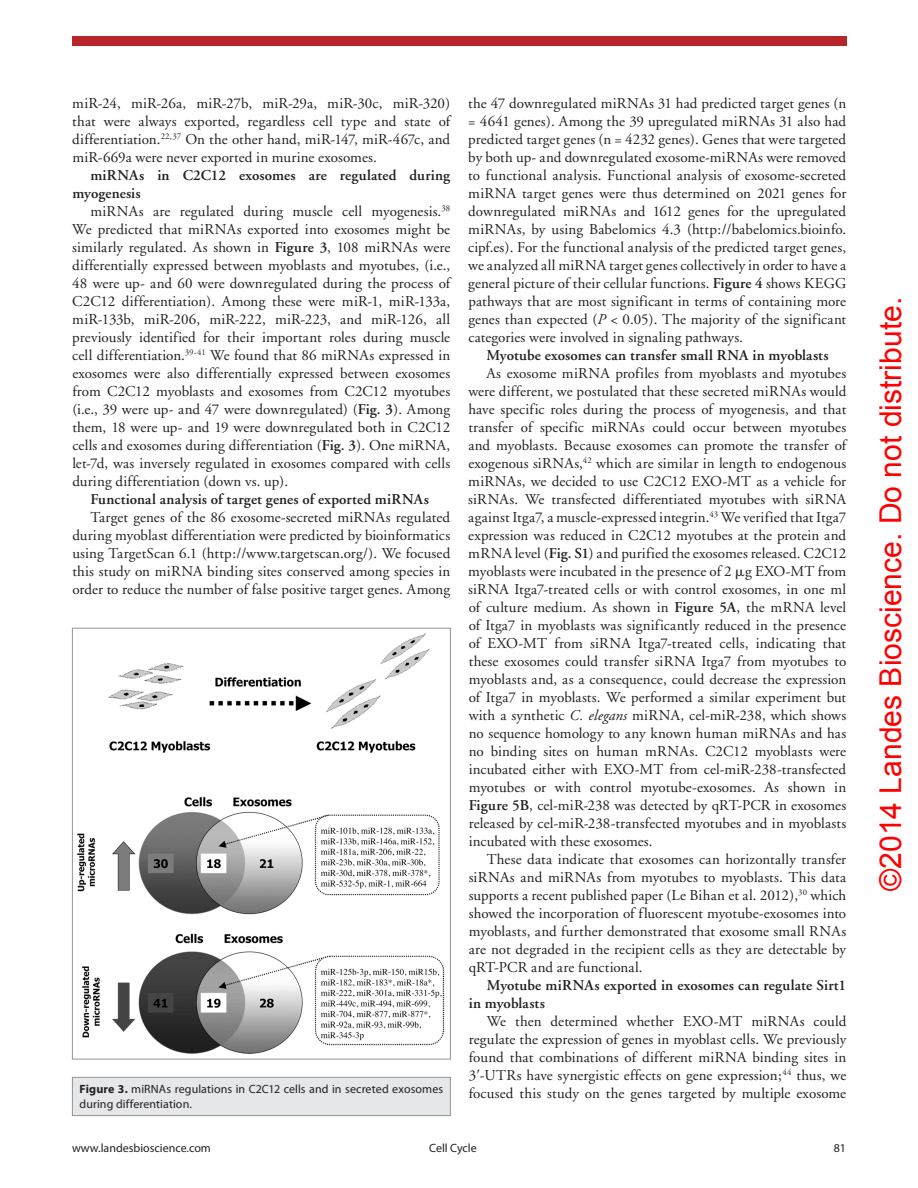
<style>
.page{position:relative;width:918px;height:1188px;background:#fff}
.page>*{position:absolute;margin:0;border:0;box-sizing:border-box;transform-origin:0 0}
.t1{font:30.15px "Arial";color:#f00}
.t2{font:15px/18px "Adobe Garamond";letter-spacing:.005em;color:#231f20;text-align:justify}
.t3{font:600 15px/18px "Adobe Garamond";letter-spacing:.01em;color:#231f20}
.t4{font:12px/15px "Myriad Pro";letter-spacing:.005em;color:#231f20}
.s1{font-weight:600}
.s2{font-weight:700}
.s3{font-style:italic}
.s4{font-family:"Universal Std Greekw Math Pi"}
</style>
<div class="page">
<div style="left:72px;top:36px;width:774px;height:10px;background:#b7262b"></div>
<div style="left:72px;top:1077px;width:378px;height:39px;background:#e6e7e9"></div>
<div style="left:72px;top:1077px;width:379px;height:39px;border:1px solid #939598"></div>
<img style="left:77px;top:633px;width:368px;height:421px">
<p class="t2" style="left:72px;top:95px;width:380px">miR-24, miR-26a, miR-27b, miR-29a, miR-30c, miR-320) that were always exported, regardless cell type and state of differentiation.<sup>22,37</sup> On the other hand, miR-147, miR-467c, and miR-669a were never exported in murine exosomes.</p>
<p class="t3" style="left:72px;top:167px;width:379px;text-indent:18px">miRNAs in C2C12 exosomes are regulated during myogenesis</p>
<p class="t2" style="left:72px;top:203px;width:380px;text-indent:18px">miRNAs are regulated during muscle cell myogenesis.<sup>38<br></sup>We predicted that miRNAs exported into exosomes might be similarly regulated. As shown in <span class="s1">Figure 3</span>, 108 miRNAs were differentially expressed between myoblasts and myotubes, (i.e., 48 were up- and 60 were downregulated during the process of C2C12 differentiation). Among these were miR-1, miR-133a, miR-133b, miR-206, miR-222, miR-223, and miR-126, all previously identified for their important roles during muscle cell differentiation.<sup>39-41</sup> We found that 86 miRNAs expressed in exosomes were also differentially expressed between exosomes from C2C12 myoblasts and exosomes from C2C12 myotubes (i.e., 39 were up- and 47 were downregulated) (<span class="s1">Fig. 3</span>). Among them, 18 were up- and 19 were downregulated both in C2C12 cells and exosomes during differentiation (<span class="s1">Fig. 3</span>). One miRNA, let-7d, was inversely regulated in exosomes compared with cells during differentiation (down vs. up).</p>
<p class="t3" style="left:90px;top:491px;width:340px">Functional analysis of target genes of exported miRNAs</p>
<p class="t2" style="left:72px;top:509px;width:379px;text-indent:18px">Target genes of the 86 exosome-secreted miRNAs regulated during myoblast differentiation were predicted by bioinformatics using TargetScan 6.1 (http://www.targetscan.org/). We focused this study on miRNA binding sites conserved among species in order to reduce the number of false positive target genes. Among</p>
<p class="t4" style="left:80px;top:1082px;width:365px"><span class="s2">Figure 3.</span> miRNAs regulations in C2C12 cells and in secreted exosomes during differentiation.</p>
<p class="t2" style="left:468px;top:95px;width:380px">the 47 downregulated miRNAs 31 had predicted target genes (n = 4641 genes). Among the 39 upregulated miRNAs 31 also had predicted target genes (n = 4232 genes). Genes that were targeted by both up- and downregulated exosome-miRNAs were removed to functional analysis. Functional analysis of exosome-secreted miRNA target genes were thus determined on 2021 genes for downregulated miRNAs and 1612 genes for the upregulated miRNAs, by using Babelomics 4.3 (http://babelomics.bioinfo. cipf.es). For the functional analysis of the predicted target genes, we analyzed all miRNA target genes collectively in order to have a general picture of their cellular functions. <span class="s1">Figure 4</span> shows KEGG pathways that are most significant in terms of containing more genes than expected (<span class="s3">P</span> &lt; 0.05). The majority of the significant categories were involved in signaling pathways.</p>
<p class="t3" style="left:486px;top:347px;width:344px">Myotube exosomes can transfer small RNA in myoblasts</p>
<p class="t2" style="left:468px;top:365px;width:380px;text-indent:18px">As exosome miRNA profiles from myoblasts and myotubes were different, we postulated that these secreted miRNAs would have specific roles during the process of myogenesis, and that transfer of specific miRNAs could occur between myotubes and myoblasts. Because exosomes can promote the transfer of exogenous siRNAs,<sup>42</sup> which are similar in length to endogenous miRNAs, we decided to use C2C12 EXO-MT as a vehicle for siRNAs. We transfected differentiated myotubes with siRNA against Itga7, a muscle-expressed integrin.<sup>43</sup> We verified that Itga7 expression was reduced in C2C12 myotubes at the protein and mRNA level (<span class="s1">Fig. S1</span>) and purified the exosomes released. C2C12 myoblasts were incubated in the presence of 2 <span class="s4">μ</span>g EXO-MT from siRNA Itga7-treated cells or with control exosomes, in one ml of culture medium. As shown in <span class="s1">Figure 5A</span>, the mRNA level of Itga7 in myoblasts was significantly reduced in the presence of EXO-MT from siRNA Itga7-treated cells, indicating that these exosomes could transfer siRNA Itga7 from myotubes to myoblasts and, as a consequence, could decrease the expression of Itga7 in myoblasts. We performed a similar experiment but with a synthetic <span class="s3">C. elegans</span> miRNA, cel-miR-238, which shows no sequence homology to any known human miRNAs and has no binding sites on human mRNAs. C2C12 myoblasts were incubated either with EXO-MT from cel-miR-238-transfected myotubes or with control myotube-exosomes. As shown in <span class="s1">Figure 5B</span>, cel-miR-238 was detected by qRT-PCR in exosomes released by cel-miR-238-transfected myotubes and in myoblasts incubated with these exosomes.</p>
<p class="t2" style="left:469px;top:851px;width:379px;text-indent:18px">These data indicate that exosomes can horizontally transfer siRNAs and miRNAs from myotubes to myoblasts. This data supports a recent published paper (Le Bihan et al. 2012),<sup>30</sup> which showed the incorporation of fluorescent myotube-exosomes into myoblasts, and further demonstrated that exosome small RNAs are not degraded in the recipient cells as they are detectable by qRT-PCR and are functional.</p>
<p class="t3" style="left:469px;top:977px;width:379px;text-indent:18px">Myotube miRNAs exported in exosomes can regulate Sirt1 in myoblasts</p>
<p class="t2" style="left:469px;top:1013px;width:379px;text-indent:18px">We then determined whether EXO-MT miRNAs could regulate the expression of genes in myoblast cells. We previously found that combinations of different miRNA binding sites in 3<span class="s4">′</span>-UTRs have synergistic effects on gene expression;<sup>44</sup> thus, we focused this study on the genes targeted by multiple exosome</p>
<p class="t4" style="left:72px;top:1140px;width:140px">www.landesbioscience.com</p>
<p class="t4" style="left:429px;top:1140px;width:49px">Cell Cycle</p>
<p class="t4" style="left:834px;top:1140px;width:14px">81</p>
<h1 class="t1" style="left:871px;top:891px;width:595px;rotate:-90deg">©2014 Landes Bioscience. Do not distribute.</h1>
</div>
